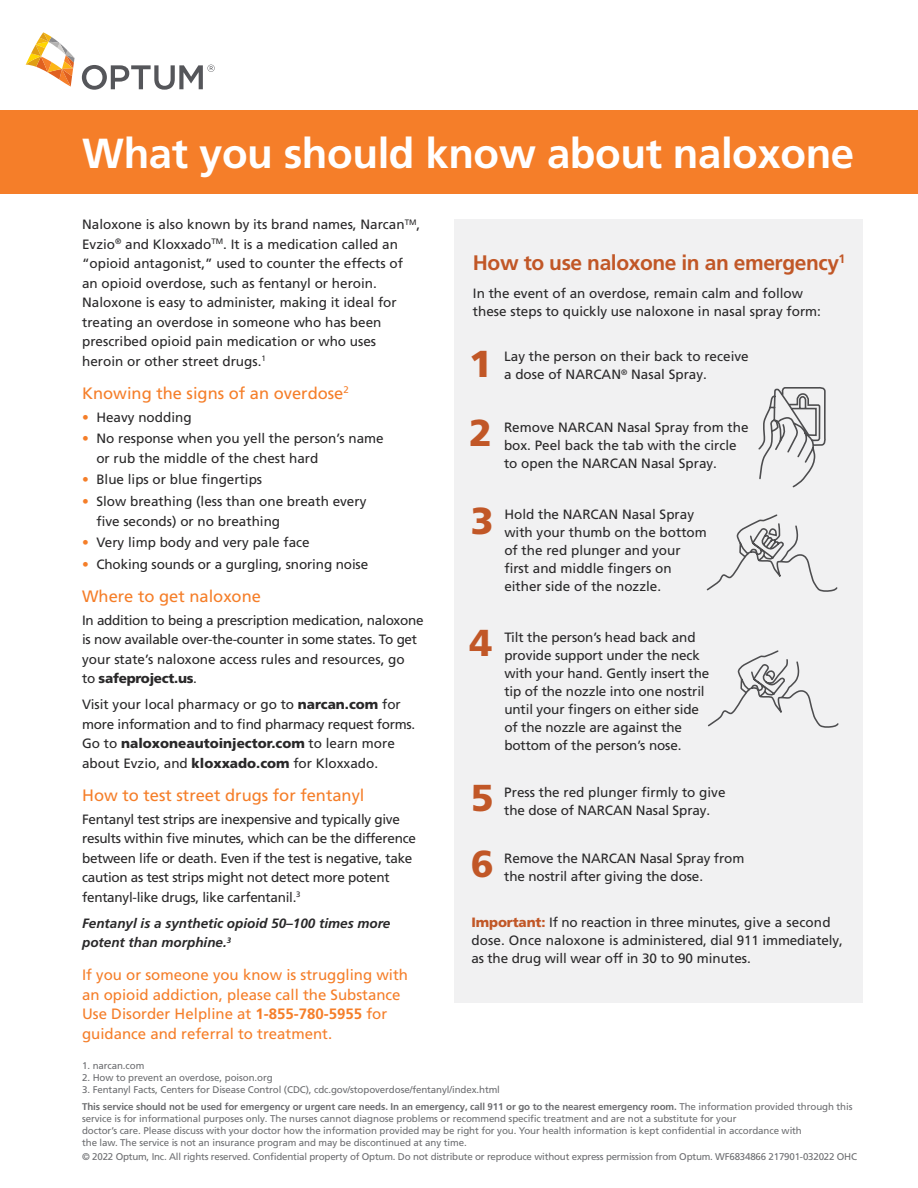
<style>
.page{position:relative;width:918px;height:1188px;background:#fff}
.page>*{position:absolute;margin:0;border:0;box-sizing:border-box;transform-origin:0 0}
.t1{font:700 42px "Frutiger LT Pro";letter-spacing:-.01em;color:#fff}
.t2{font:900 37.5px "Frutiger LT Pro";color:#c15727}
.t3{font:700 21px "Frutiger LT Pro";letter-spacing:-.02em;color:#c15727}
.t4{font:16.5px "Frutiger LT Pro";color:#f57e29}
.t5{font:15px/19.5px "Frutiger LT Pro";color:#f57e29}
.t6{font:13.5px/18px "Frutiger LT Pro";color:#292829}
.t7{font:13.5px/19.5px "Frutiger LT Pro";letter-spacing:-.02em;color:#292829}
.t8{font:italic 700 13.5px/19.5px "Frutiger LT Pro";color:#292829}
.t9{font:9.75px/12px "Frutiger LT Pro";letter-spacing:-.01em;color:#6d6e71}
.s1{color:#f57e29}
.s2{font-weight:900}
.s3{font-weight:700}
.s4{font-weight:900;color:#c15727}
</style>
<div class="page">
<div style="left:454px;top:220px;width:408px;height:783px;background:#f1f1f2"></div>
<div style="left:0;top:110px;width:918px;height:84px;background:#f57e29"></div>
<svg style="left:26px;top:32px;width:49px;height:55px"></svg>
<svg style="left:82px;top:65px;width:133px;height:25px"></svg>
<svg style="left:706px;top:514px;width:132px;height:78px"></svg>
<svg style="left:758px;top:387px;width:68px;height:101px"></svg>
<svg style="left:708px;top:650px;width:131px;height:78px"></svg>
<h1 class="t1" style="left:82px;top:128px;width:774px">What you should know about naloxone</h1>
<p class="t6" style="left:82px;top:215px;width:340px;line-height:19.5px">Naloxone is also known by its brand names, Narcan<sup>TM</sup>, Evzio<sup>®</sup> and Kloxxado<sup>TM</sup>. It is a medication called an “opioid antagonist,” used to counter the effects of an opioid overdose, such as fentanyl or heroin.<br>Naloxone is easy to administer, making it ideal for treating an overdose in someone who has been prescribed opioid pain medication or who uses heroin or other street drugs.<sup>1</sup></p>
<p class="t4" style="left:82px;top:384px;width:268px">Knowing the signs of an overdose<sup>2</sup></p>
<p class="t6" style="left:82px;top:408px;width:111px"><span class="s1">•</span> Heavy nodding</p>
<p class="t6" style="left:96px;top:429px;width:289px;line-height:19.5px;text-indent:-14px"><span class="s1">•</span> No response when you yell the person’s name or rub the middle of the chest hard</p>
<p class="t6" style="left:82px;top:471px;width:182px"><span class="s1">•</span> Blue lips or blue fingertips</p>
<p class="t6" style="left:96px;top:492px;width:272px;line-height:19.5px;text-indent:-14px"><span class="s1">•</span> Slow breathing (less than one breath every five seconds) or no breathing</p>
<p class="t6" style="left:82px;top:534px;width:229px"><span class="s1">•</span> Very limp body and very pale face</p>
<p class="t6" style="left:82px;top:555px;width:288px"><span class="s1">•</span> Choking sounds or a gurgling, snoring noise</p>
<p class="t4" style="left:82px;top:587px;width:180px">Where to get naloxone</p>
<p class="t7" style="left:82px;top:610px;width:343px">In addition to being a prescription medication, naloxone is now available over-the-counter in some states. To get your state’s naloxone access rules and resources, go<br>to <span class="s2">safeproject.us</span>.</p>
<p class="t6" style="left:82px;top:695px;width:335px;line-height:19.5px">Visit your local pharmacy or go to <span class="s2">narcan.com</span> for more information and to find pharmacy request forms.<br>Go to <span class="s2">naloxoneautoinjector.com</span> to learn more about Evzio, and <span class="s2">kloxxado.com</span> for Kloxxado.</p>
<p class="t4" style="left:82px;top:786px;width:284px">How to test street drugs for fentanyl</p>
<p class="t7" style="left:82px;top:809px;width:335px">Fentanyl test strips are inexpensive and typically give results within five minutes, which can be the difference between life or death. Even if the test is negative, take caution as test strips might not detect more potent fentanyl-like drugs, like carfentanil.<sup>3</sup></p>
<p class="t8" style="left:82px;top:914px;width:310px">Fentanyl is a synthetic opioid 50–100 times more potent than morphine.<sup>3</sup></p>
<p class="t5" style="left:82px;top:966px;width:327px">If you or someone you know is struggling with an opioid addiction, please call the Substance Use Disorder Helpline at <span class="s3">1-855-780-5955</span> for guidance and referral to treatment.</p>
<h3 class="t3" style="left:473px;top:250px;width:374px">How to use naloxone in an emergency<sup>1</sup></h3>
<p class="t6" style="left:473px;top:284px;width:350px">In the event of an overdose, remain calm and follow these steps to quickly use naloxone in nasal spray form:</p>
<h2 class="t2" style="left:469px;top:342px;width:24px">1</h2>
<p class="t6" style="left:504px;top:348px;width:246px">Lay the person on their back to receive a dose of NARCAN<sup>®</sup> Nasal Spray.</p>
<h2 class="t2" style="left:469px;top:410px;width:24px">2</h2>
<p class="t6" style="left:504px;top:418px;width:246px">Remove NARCAN Nasal Spray from the box. Peel back the tab with the circle to open the NARCAN Nasal Spray.</p>
<h2 class="t2" style="left:471px;top:498px;width:24px">3</h2>
<p class="t6" style="left:504px;top:506px;width:204px">Hold the NARCAN Nasal Spray with your thumb on the bottom of the red plunger and your first and middle fingers on either side of the nozzle.</p>
<h2 class="t2" style="left:469px;top:620px;width:24px">4</h2>
<p class="t6" style="left:504px;top:628px;width:206px">Tilt the person’s head back and provide support under the neck with your hand. Gently insert the tip of the nozzle into one nostril until your fingers on either side of the nozzle are against the bottom of the person’s nose.</p>
<h2 class="t2" style="left:471px;top:775px;width:24px">5</h2>
<p class="t6" style="left:504px;top:783px;width:223px">Press the red plunger firmly to give the dose of NARCAN Nasal Spray.</p>
<h2 class="t2" style="left:471px;top:841px;width:24px">6</h2>
<p class="t6" style="left:504px;top:849px;width:242px">Remove the NARCAN Nasal Spray from the nostril after giving the dose.</p>
<p class="t6" style="left:471px;top:913px;width:373px"><span class="s4">Important:</span> If no reaction in three minutes, give a second dose. Once naloxone is administered, dial 911 immediately, as the drug will wear off in 30 to 90 minutes.</p>
<p class="t9" style="left:82px;top:1060px;width:64px">1. narcan.com</p>
<p class="t9" style="left:82px;top:1072px;width:192px">2. How to prevent an overdose, poison.org</p>
<p class="t9" style="left:82px;top:1082px;width:772px;line-height:16.6px">3. Fentanyl Facts, Centers for Disease Control (CDC), cdc.gov/stopoverdose/fentanyl/index.html<br><span class="s3">This service should not be used for emergency or urgent care needs. In an emergency, call 911 or go to the nearest emergency room.</span> The information provided through this</p>
<p class="t9" style="left:82px;top:1113px;width:721px">service is for informational purposes only. The nurses cannot diagnose problems or recommend specific treatment and are not a substitute for your<br>doctor’s care. Please discuss with your doctor how the information provided may be right for you. Your health information is kept confidential in accordance with the law. The service is not an insurance program and may be discontinued at any time.</p>
<p class="t9" style="left:82px;top:1151px;width:776px">© 2022 Optum, Inc. All rights reserved. Confidential property of Optum. Do not distribute or reproduce without express permission from Optum. WF6834866 217901-032022 OHC</p>
</div>
